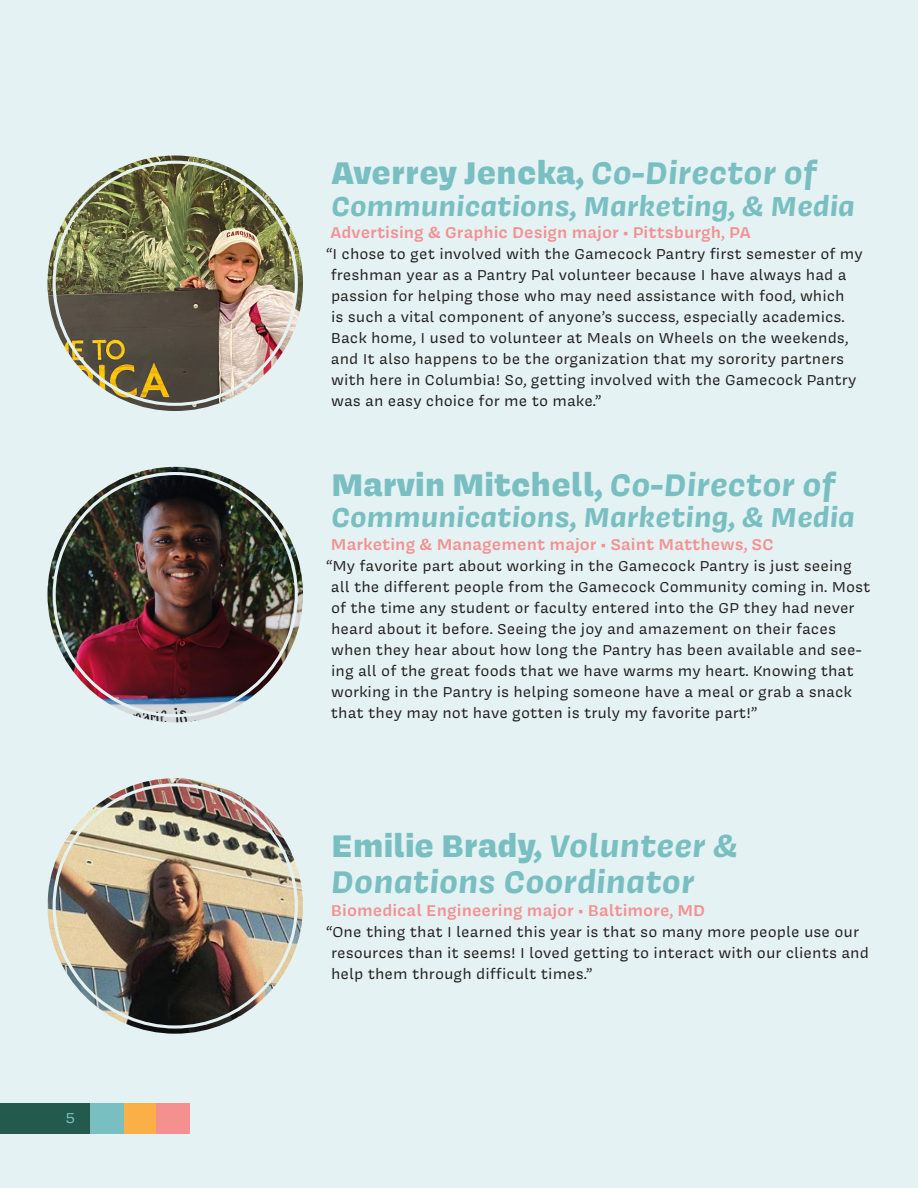
<style>
.page{position:relative;width:918px;height:1188px;background:#e4f2f3}
.page>*{position:absolute;margin:0;border:0;box-sizing:border-box;transform-origin:0 0}
.t1{font:900 36px "Covik Sans";color:#79bfc2}
.t2{font:italic 700 36px "Covik Sans";color:#79bfc2}
.t3{font:italic 700 31.5px "Covik Sans";color:#79bfc2}
.t4{font:600 18px "Covik Sans";color:#f59091}
.t5{font:16.5px/21px "Covik Sans";color:#231f20}
.t6{font:16.5px "Covik Sans";color:#79bfc2}
.s1{font-weight:700;font-style:italic}
</style>
<div class="page">
<div style="left:0;top:1103px;width:190px;height:31px;background:#f59091"></div>
<div style="left:0;top:1103px;width:156px;height:31px;background:#fbb047"></div>
<div style="left:0;top:1103px;width:124px;height:31px;background:#79bfc2"></div>
<div style="left:0;top:1103px;width:90px;height:31px;background:#235a4d"></div>
<img style="left:47px;top:156px;width:256px;height:255px;border-radius:128px">
<img style="left:47px;top:467px;width:256px;height:255px;border-radius:128px">
<img style="left:47px;top:778px;width:256px;height:256px;border-radius:128px">
<p class="t6" style="left:65px;top:1108px;width:11px">5</p>
<p class="t1" style="left:332px;top:148px;width:487px">Averrey Jencka, <span class="s1">Co-Director of</span></p>
<p class="t3" style="left:331px;top:184px;width:525px">Communications, Marketing, &amp; Media</p>
<p class="t4" style="left:331px;top:221px;width:422px">Advertising &amp; Graphic Design major • Pittsburgh, PA</p>
<p class="t5" style="left:326px;top:243px;width:538px">“I chose to get involved with the Gamecock Pantry first semester of my freshman year as a Pantry Pal volunteer because I have always had a passion for helping those who may need assistance with food, which<br>is such a vital component of anyone’s success, especially academics.<br>Back home, I used to volunteer at Meals on Wheels on the weekends, and It also happens to be the organization that my sorority partners with here in Columbia! So, getting involved with the Gamecock Pantry was an easy choice for me to make.”</p>
<p class="t1" style="left:332px;top:459px;width:506px">Marvin Mitchell, <span class="s1">Co-Director of</span></p>
<p class="t3" style="left:331px;top:496px;width:525px">Communications, Marketing, &amp; Media</p>
<p class="t4" style="left:331px;top:532px;width:444px">Marketing &amp; Management major • Saint Matthews, SC</p>
<p class="t5" style="left:326px;top:555px;width:546px">“My favorite part about working in the Gamecock Pantry is just seeing all the different people from the Gamecock Community coming in. Most of the time any student or faculty entered into the GP they had never heard about it before. Seeing the joy and amazement on their faces when they hear about how long the Pantry has been available and see&shy;ing all of the great foods that we have warms my heart. Knowing that working in the Pantry is helping someone have a meal or grab a snack that they may not have gotten is truly my favorite part!”</p>
<p class="t1" style="left:332px;top:820px;width:408px">Emilie Brady, <span class="s1">Volunteer &amp;</span></p>
<p class="t2" style="left:331px;top:857px;width:365px">Donations Coordinator</p>
<p class="t4" style="left:331px;top:898px;width:376px">Biomedical Engineering major • Baltimore, MD</p>
<p class="t5" style="left:326px;top:921px;width:544px">“One thing that I learned this year is that so many more people use our resources than it seems! I loved getting to interact with our clients and help them through difficult times.”</p>
</div>
